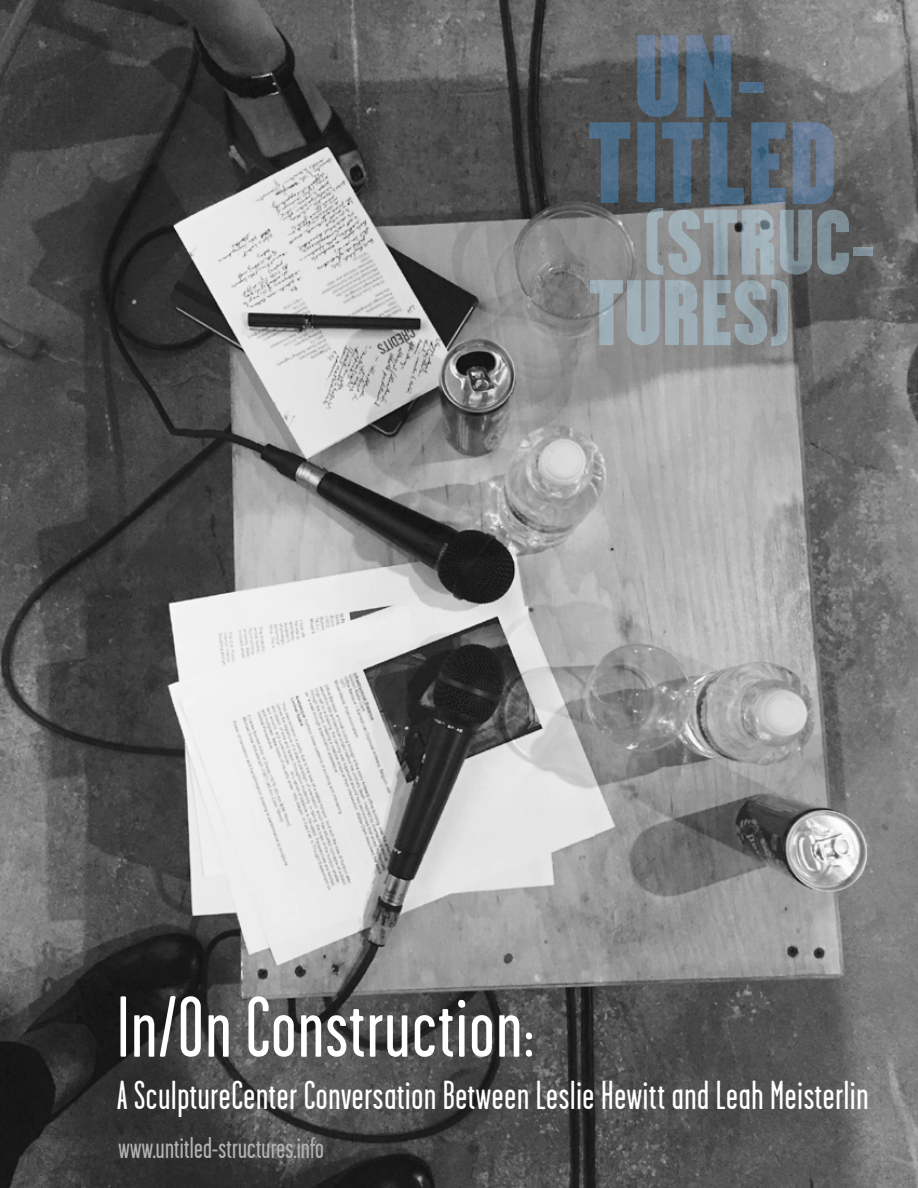
<style>
.page{position:relative;width:918px;height:1188px;background:#fff}
.page>*{position:absolute;margin:0;border:0;box-sizing:border-box;transform-origin:0 0}
.t1{font:86.4px "Garage Gothic";letter-spacing:.02em;color:#fff}
.t2{font:40.5px "Garage Gothic";letter-spacing:.02em;color:#fff}
.t3{font:30px "Garage Gothic";letter-spacing:.01em;color:#b1b2b3}
</style>
<div class="page">
<img style="left:0;top:0;width:918px;height:1188px">
<div style="left:854px;top:247px;width:19px;height:9px;background:#809099"></div>
<svg style="left:589px;top:35px;width:260px;height:311px"></svg>
<h1 class="t1" style="left:117px;top:983px;width:419px">In/On Construction:</h1>
<p class="t2" style="left:117px;top:1074px;width:753px">A SculptureCenter Conversation Between Leslie Hewitt and Leah Meisterlin</p>
<p class="t3" style="left:119px;top:1132px;width:207px">www.untitled-structures.info</p>
</div>
